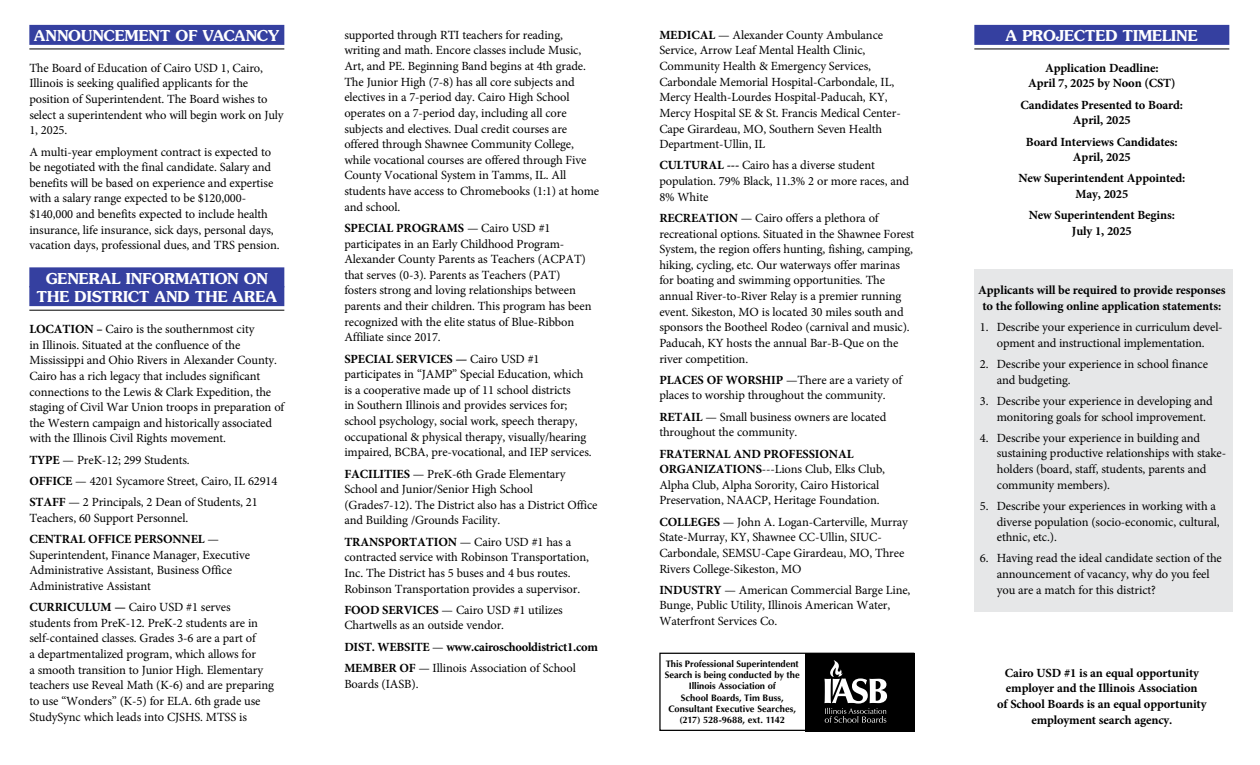
<style>
.page{position:relative;width:1260px;height:765px;background:#fff}
.page>*{position:absolute;margin:0;border:0;box-sizing:border-box;transform-origin:0 0}
.subhead_new{font:600 15px "Souvenir Std";color:#fff}
.subhead_new_first_line{font:600 15px "Souvenir Std";letter-spacing:-.005em;color:#fff}
.Body_Text{font:12.5px/15.6px "Minion Pro";letter-spacing:-.01em;color:#000}
.Heading_2{font:700 12.5px/15.6px "Minion Pro";letter-spacing:-.01em;color:#000;text-align:center}
.Body_Text-2{font:700 12.5px "Minion Pro";letter-spacing:-.02em;color:#000}
.t1{font:700 9.38px/11.2px "Optima LT Pro";color:#000;text-align:center}
.s1{font-weight:700}
.s2{font-style:italic}
.s3{font-weight:700;font-style:italic}
.s4{font-weight:400}
</style>
<div class="page">
<div style="left:974px;top:269px;width:258px;height:343px;background:#e6e7e8"></div>
<div style="left:29px;top:25px;width:255px;height:20px;background:#3540a0"></div>
<hr style="left:29px;top:49px;width:255px;height:1px;background:#000">
<div style="left:29px;top:267px;width:255px;height:20px;background:#3540a0"></div>
<div style="left:29px;top:286px;width:255px;height:20px;background:#3540a0"></div>
<hr style="left:29px;top:310px;width:255px;height:1px;background:#000">
<div style="left:974px;top:25px;width:255px;height:20px;background:#3540a0"></div>
<hr style="left:974px;top:49px;width:255px;height:1px;background:#000">
<div style="left:659px;top:653px;width:255px;height:78px;border:1px solid #000"></div>
<div style="left:805px;top:653px;width:109px;height:78px;background:#000"></div>
<svg style="left:824px;top:660px;width:63px;height:63px"></svg>
<p class="subhead_new" style="left:34px;top:26px;width:247px">ANNOUNCEMENT OF VACANCY</p>
<p class="Body_Text" style="left:29px;top:60px;width:256px">The Board of Education of Cairo USD 1, Cairo, Illinois is seeking qualified applicants for the position of Superintendent. The Board wishes to select a superintendent who will begin work on July 1, 2025.</p>
<p class="Body_Text" style="left:29px;top:144px;width:252px">A multi-year employment contract is expected to be negotiated with the final candidate. Salary and benefits will be based on experience and expertise with a salary range expected to be $120,000- $140,000 and benefits expected to include health insurance, life insurance, sick days, personal days, vacation days, professional dues, and TRS pension.</p>
<p class="subhead_new_first_line" style="left:46px;top:269px;width:224px">GENERAL INFORMATION ON</p>
<p class="subhead_new" style="left:37px;top:288px;width:241px">THE DISTRICT AND THE AREA</p>
<p class="Body_Text" style="left:29px;top:321px;width:256px"><span class="s1">LOCATION –</span> Cairo is the southernmost city<br>in Illinois. Situated at the confluence of the Mississippi and Ohio Rivers in Alexander County.<br>Cairo has a rich legacy that includes significant connections to the Lewis &amp; Clark Expedition, the staging of Civil War Union troops in preparation of the Western campaign and historically associated with the Illinois Civil Rights movement.</p>
<p class="Body_Text" style="left:29px;top:452px;width:162px"><span class="s1">TYPE</span> — PreK-12; 299 Students.</p>
<p class="Body_Text" style="left:29px;top:473px;width:250px"><span class="s1">OFFICE</span> — 4201 Sycamore Street, Cairo, IL 62914</p>
<p class="Body_Text" style="left:29px;top:494px;width:230px"><span class="s1">STAFF</span> — 2 Principals, 2 Dean of Students, 21<br>Teachers, 60 Support Personnel.</p>
<p class="Body_Text" style="left:29px;top:531px;width:222px"><span class="s1">CENTRAL OFFICE PERSONNEL</span> — Superintendent, Finance Manager, Executive Administrative Assistant, Business Office Administrative Assistant</p>
<p class="Body_Text" style="left:29px;top:599px;width:246px"><span class="s1">CURRICULUM —</span> Cairo USD #1 serves students from PreK-12. PreK-2 students are in self-contained classes. Grades 3-6 are a part of<br>a departmentalized program, which allows for<br>a smooth transition to Junior High. Elementary teachers use Reveal Math (K-6) and are preparing to use “Wonders” (K-5) for ELA. 6th grade use StudySync which leads into CJSHS. MTSS is</p>
<p class="Body_Text" style="left:344px;top:27px;width:256px">supported through RTI teachers for reading, writing and math. Encore classes include Music, Art, and PE. Beginning Band begins at 4th grade.<br>The Junior High (7-8) has all core subjects and electives in a 7-period day. Cairo High School operates on a 7-period day, including all core subjects and electives. Dual credit courses are offered through Shawnee Community College, while vocational courses are offered through Five County Vocational System in Tamms, IL. All students have access to Chromebooks (1:1) at home and school.</p>
<p class="Body_Text" style="left:344px;top:220px;width:249px"><span class="s1">SPECIAL PROGRAMS</span> <span class="s2">—</span> Cairo USD #1 participates in an Early Childhood Program-Alexander County Parents as Teachers (ACPAT) that serves (0-3). Parents as Teachers (PAT) fosters strong and loving relationships between parents and their children. This program has been recognized with the elite status of Blue-Ribbon Affiliate since 2017.</p>
<p class="Body_Text" style="left:344px;top:351px;width:249px"><span class="s1">SPECIAL SERVICES</span> <span class="s3">—</span> Cairo USD #1 participates in “JAMP” Special Education, which is a cooperative made up of 11 school districts<br>in Southern Illinois and provides services for; school psychology, social work, speech therapy, occupational &amp; physical therapy, visually/hearing impaired, BCBA, pre-vocational, and IEP services.</p>
<p class="Body_Text" style="left:344px;top:466px;width:255px"><span class="s1">FACILITIES</span> — PreK-6th Grade Elementary School and Junior/Senior High School (Grades7-12). The District also has a District Office and Building /Grounds Facility.</p>
<p class="Body_Text" style="left:344px;top:534px;width:246px"><span class="s1">TRANSPORTATION</span> — Cairo USD #1 has a contracted service with Robinson Transportation, Inc. The District has 5 buses and 4 bus routes.<br>Robinson Transportation provides a supervisor.</p>
<p class="Body_Text" style="left:344px;top:602px;width:220px"><span class="s1">FOOD SERVICES</span> — Cairo USD #1 utilizes<br>Chartwells as an outside vendor.</p>
<p class="Body_Text-2" style="left:344px;top:638px;width:255px">DIST. WEBSITE <span class="s4">—</span> www.cairoschooldistrict1.com</p>
<p class="Body_Text" style="left:344px;top:660px;width:233px"><span class="s1">MEMBER OF</span> <span class="s2">—</span> Illinois Association of School<br>Boards (IASB).</p>
<p class="Body_Text" style="left:659px;top:27px;width:243px"><span class="s1">MEDICAL</span> — Alexander County Ambulance Service, Arrow Leaf Mental Health Clinic, Community Health &amp; Emergency Services, Carbondale Memorial Hospital-Carbondale, IL, Mercy Health-Lourdes Hospital-Paducah, KY, Mercy Hospital SE &amp; St. Francis Medical Center-Cape Girardeau, MO, Southern Seven Health Department-Ullin, IL</p>
<p class="Body_Text" style="left:659px;top:158px;width:251px"><span class="s1">CULTURAL ---</span> Cairo has a diverse student population. 79% Black, 11.3% 2 or more races, and<br>8% White</p>
<p class="Body_Text" style="left:659px;top:210px;width:257px"><span class="s1">RECREATION</span> — Cairo offers a plethora of recreational options. Situated in the Shawnee Forest System, the region offers hunting, fishing, camping, hiking, cycling, etc. Our waterways offer marinas for boating and swimming opportunities. The annual River-to-River Relay is a premier running event. Sikeston, MO is located 30 miles south and sponsors the Bootheel Rodeo (carnival and music).<br>Paducah, KY hosts the annual Bar-B-Que on the river competition.</p>
<p class="Body_Text" style="left:659px;top:372px;width:244px"><span class="s1">PLACES OF WORSHIP</span> —There are a variety of places to worship throughout the community.</p>
<p class="Body_Text" style="left:659px;top:409px;width:228px"><span class="s1">RETAIL</span> — Small business owners are located throughout the community.</p>
<p class="Body_Text" style="left:659px;top:446px;width:227px"><span class="s1">FRATERNAL AND PROFESSIONAL ORGANIZATIONS</span>---Lions Club, Elks Club, Alpha Club, Alpha Sorority, Cairo Historical Preservation, NAACP, Heritage Foundation.</p>
<p class="Body_Text" style="left:659px;top:514px;width:250px"><span class="s1">COLLEGES</span> — John A. Logan-Carterville, Murray State-Murray, KY, Shawnee CC-Ullin, SIUC-Carbondale, SEMSU-Cape Girardeau, MO, Three Rivers College-Sikeston, MO</p>
<p class="Body_Text" style="left:659px;top:582px;width:253px"><span class="s1">INDUSTRY</span> — American Commercial Barge Line,<br>Bunge, Public Utility, Illinois American Water,<br>Waterfront Services Co.</p>
<p class="t1" style="left:665px;top:658px;width:136px">This Professional Superintendent<br>Search is being conducted by the<br>Illinois Association of<br>School Boards, Tim Buss,<br>Consultant Executive Searches, (217) 528-9688, ext. 1142</p>
<p class="subhead_new" style="left:1006px;top:26px;width:193px">A PROJECTED TIMELINE</p>
<p class="Heading_2" style="left:1028px;top:60px;width:149px">Application Deadline:<br>April 7, 2025 by Noon (CST)</p>
<p class="Heading_2" style="left:1021px;top:97px;width:164px">Candidates Presented to Board:<br>April, 2025</p>
<p class="Heading_2" style="left:1026px;top:134px;width:153px">Board Interviews Candidates:<br>April, 2025</p>
<p class="Heading_2" style="left:1018px;top:170px;width:169px">New Superintendent Appointed:<br>May, 2025</p>
<p class="Heading_2" style="left:1029px;top:207px;width:148px">New Superintendent Begins:<br>July 1, 2025</p>
<p class="Heading_2" style="left:978px;top:282px;width:249px">Applicants will be required to provide responses to the following online application statements:</p>
<p class="Body_Text" style="left:980px;top:319px;width:244px;text-align:center">1. Describe your experience in curriculum devel&shy;opment and instructional implementation.</p>
<p class="Body_Text" style="left:997px;top:356px;width:213px;text-indent:-17px">2. Describe your experience in school finance and budgeting.</p>
<p class="Body_Text" style="left:997px;top:393px;width:217px;text-indent:-17px">3. Describe your experience in developing and monitoring goals for school improvement.</p>
<p class="Body_Text" style="left:997px;top:430px;width:231px;text-indent:-17px">4. Describe your experience in building and sustaining productive relationships with stake&shy;holders (board, staff, students, parents and community members).</p>
<p class="Body_Text" style="left:997px;top:498px;width:224px;text-indent:-17px">5. Describe your experiences in working with a diverse population (socio-economic, cultural, ethnic, etc.).</p>
<p class="Body_Text" style="left:997px;top:551px;width:227px;text-indent:-17px">6. Having read the ideal candidate section of the announcement of vacancy, why do you feel you are a match for this district?</p>
<p class="Heading_2" style="left:997px;top:665px;width:211px">Cairo USD #1 is an equal opportunity employer and the Illinois Association<br>of School Boards is an equal opportunity employment search agency.</p>
</div>
